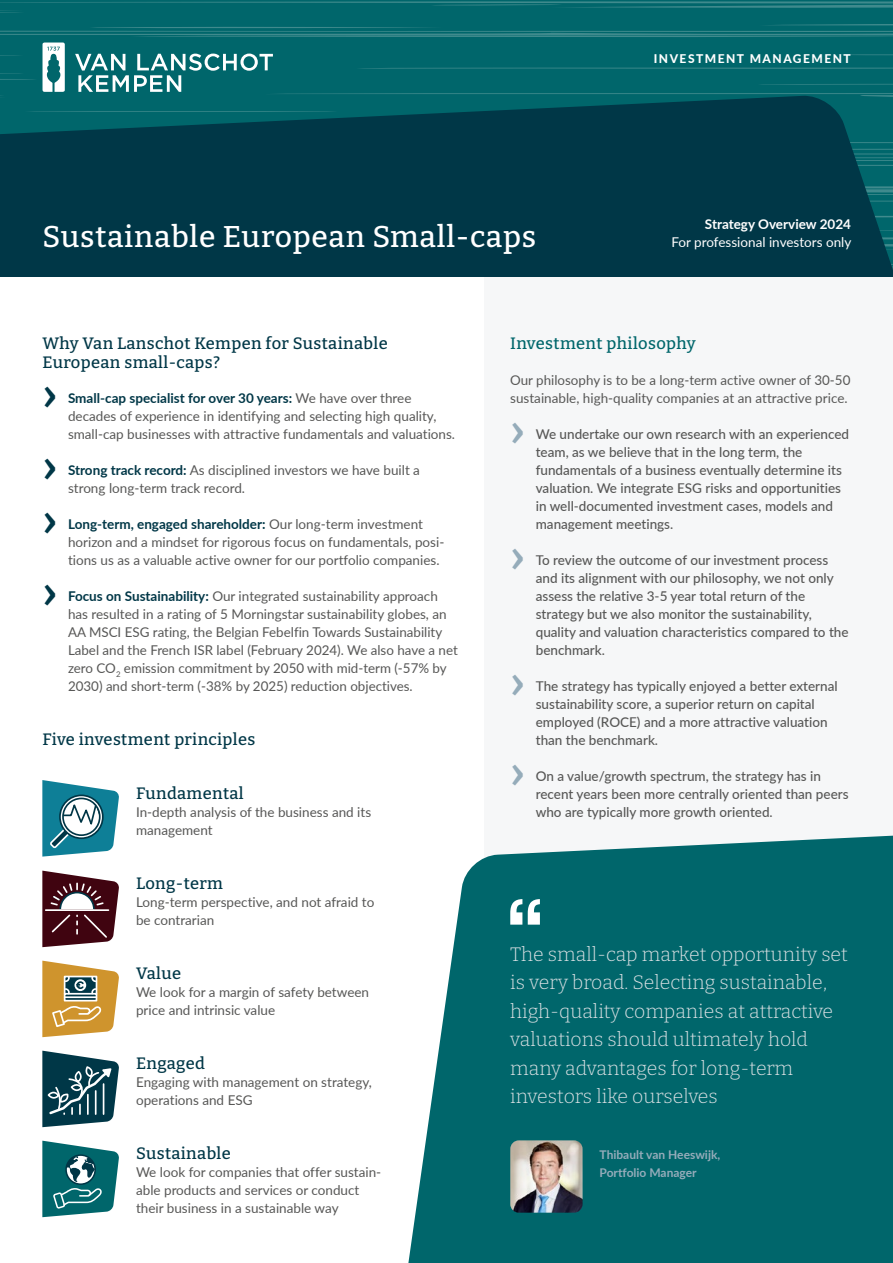
<style>
.page{position:relative;width:893px;height:1263px;background:#fff}
.page>*{position:absolute;margin:0;border:0;box-sizing:border-box;transform-origin:0 0}
.t1{font:600 48px "Bitter";color:#95acba}
.t2{font:600 48px "Bitter";color:#003747}
.t3{font:500 30px "Bitter";letter-spacing:.025em;color:#fff}
.t4{font:300 19.5px/28.5px "Bitter";color:#dae0e3}
.t5{font:500 16.5px/19.5px "Bitter";letter-spacing:.025em;color:#003747}
.t6{font:500 16.5px "Bitter";letter-spacing:.025em;color:#00666b}
.t7{font:13.5px/18px "Lato";color:#575756}
.t8{font:500 13.5px/18px "Lato";color:#575756}
.t9{font:13.5px "Lato";color:#fff}
.t10{font:700 13.5px "Lato";color:#fff}
.t11{font:700 12px/18px "Lato";color:#95acba}
.t12{font:800 12px "Lato";letter-spacing:.125em;color:#fff}
.s1{font-weight:700;color:#003747}
</style>
<div class="page">
<div style="left:485px;top:277px;width:408px;height:986px;background:#f6f7f8"></div>
<svg style="left:0;top:0;width:893px;height:95px;background:#05696d"></svg>
<svg style="left:0;top:95px;width:893px;height:182px;background:#003d4b"></svg>
<svg style="left:408px;top:835px;width:485px;height:428px;background:#167377"></svg>
<svg style="left:75px;top:54px;width:198px;height:38px"></svg>
<svg style="left:43px;top:43px;width:22px;height:49px"></svg>
<svg style="left:510px;top:899px;width:12px;height:26px"></svg>
<svg style="left:528px;top:899px;width:12px;height:26px"></svg>
<img style="left:510px;top:1140px;width:73px;height:73px">
<svg style="left:42px;top:780px;width:77px;height:76px"></svg>
<div style="left:62px;top:797px;width:39px;height:39px;border:2px solid #003646;border-radius:50%"></div>
<svg style="left:42px;top:871px;width:77px;height:76px"></svg>
<hr style="left:46px;top:909px;width:62px;height:2px;background:#fff">
<svg style="left:42px;top:961px;width:77px;height:76px"></svg>
<svg style="left:42px;top:1051px;width:77px;height:76px"></svg>
<svg style="left:42px;top:1141px;width:77px;height:76px"></svg>
<div style="left:65px;top:1154px;width:31px;height:31px;border:2px solid #003646;border-radius:50%"></div>
<p class="t12" style="left:654px;top:49px;width:199px">INVESTMENT MANAGEMENT</p>
<h2 class="t3" style="left:43px;top:213px;width:495px">Sustainable European Small-caps</h2>
<p class="t10" style="left:705px;top:214px;width:148px">Strategy Overview 2024</p>
<p class="t9" style="left:671px;top:232px;width:181px">For professional investors only</p>
<p class="t5" style="left:42px;top:332px;width:347px">Why Van Lanschot Kempen for Sustainable<br>European small-caps?</p>
<h1 class="t2" style="left:42px;top:356px;width:17px">›</h1>
<p class="t7" style="left:68px;top:388px;width:389px"><span class="s1">Small-cap specialist for over 30 years:</span> We have over three decades of experience in identifying and selecting high quality, small-cap businesses with attractive fundamentals and valuations.</p>
<h1 class="t2" style="left:42px;top:428px;width:17px">›</h1>
<p class="t7" style="left:68px;top:460px;width:353px"><span class="s1">Strong track record:</span> As disciplined investors we have built a strong long-term track record.</p>
<h1 class="t2" style="left:42px;top:482px;width:17px">›</h1>
<p class="t7" style="left:68px;top:514px;width:376px"><span class="s1">Long-term, engaged shareholder:</span> Our long-term investment horizon and a mindset for rigorous focus on fundamentals, posi&shy;tions us as a valuable active owner for our portfolio companies.</p>
<h1 class="t2" style="left:42px;top:554px;width:17px">›</h1>
<p class="t7" style="left:68px;top:586px;width:391px"><span class="s1">Focus on Sustainability:</span> Our integrated sustainability approach has resulted in a rating of 5 Morningstar sustainability globes, an AA MSCI ESG rating, the Belgian Febelfin Towards Sustainability Label and the French ISR label (February 2024). We also have a net zero CO<sub>2</sub> emission commitment by 2050 with mid-term (-57% by 2030) and short-term (-38% by 2025) reduction objectives.</p>
<p class="t5" style="left:43px;top:728px;width:214px">Five investment principles</p>
<p class="t5" style="left:136px;top:782px;width:109px">Fundamental</p>
<p class="t7" style="left:136px;top:802px;width:237px">In-depth analysis of the business and its management</p>
<p class="t5" style="left:136px;top:872px;width:88px">Long-term</p>
<p class="t7" style="left:136px;top:892px;width:240px">Long-term perspective, and not afraid to be contrarian</p>
<p class="t5" style="left:136px;top:962px;width:46px">Value</p>
<p class="t7" style="left:136px;top:982px;width:235px">We look for a margin of safety between price and intrinsic value</p>
<p class="t5" style="left:136px;top:1052px;width:70px">Engaged</p>
<p class="t7" style="left:136px;top:1072px;width:237px">Engaging with management on strategy, operations and ESG</p>
<p class="t5" style="left:136px;top:1142px;width:96px">Sustainable</p>
<p class="t7" style="left:136px;top:1162px;width:247px">We look for companies that offer sustain&shy;able products and services or conduct their business in a sustainable way</p>
<p class="t6" style="left:510px;top:330px;width:187px">Investment philosophy</p>
<p class="t7" style="left:510px;top:370px;width:342px">Our philosophy is to be a long-term active owner of 30-50 sustainable, high-quality companies at an attractive price.</p>
<h1 class="t1" style="left:510px;top:392px;width:17px">›</h1>
<p class="t8" style="left:536px;top:424px;width:315px">We undertake our own research with an experienced team, as we believe that in the long term, the fundamentals of a business eventually determine its valuation. We integrate ESG risks and opportunities in well-documented investment cases, models and management meetings.</p>
<h1 class="t1" style="left:510px;top:518px;width:17px">›</h1>
<p class="t8" style="left:536px;top:550px;width:314px">To review the outcome of our investment process and its alignment with our philosophy, we not only assess the relative 3-5 year total return of the strategy but we also monitor the sustainability, quality and valuation characteristics compared to the benchmark.</p>
<h1 class="t1" style="left:510px;top:644px;width:17px">›</h1>
<p class="t8" style="left:536px;top:676px;width:303px">The strategy has typically enjoyed a better external sustainability score, a superior return on capital employed (ROCE) and a more attractive valuation than the benchmark.</p>
<h1 class="t1" style="left:510px;top:734px;width:17px">›</h1>
<p class="t8" style="left:536px;top:766px;width:314px">On a value/growth spectrum, the strategy has in recent years been more centrally oriented than peers who are typically more growth oriented.</p>
<h3 class="t4" style="left:510px;top:939px;width:339px">The small-cap market opportunity set is very broad. Selecting sustainable, high-quality companies at attractive valuations should ultimately hold many advantages for long-term investors like ourselves</h3>
<p class="t11" style="left:600px;top:1145px;width:122px">Thibault van Heeswijk,<br>Portfolio Manager</p>
</div>
